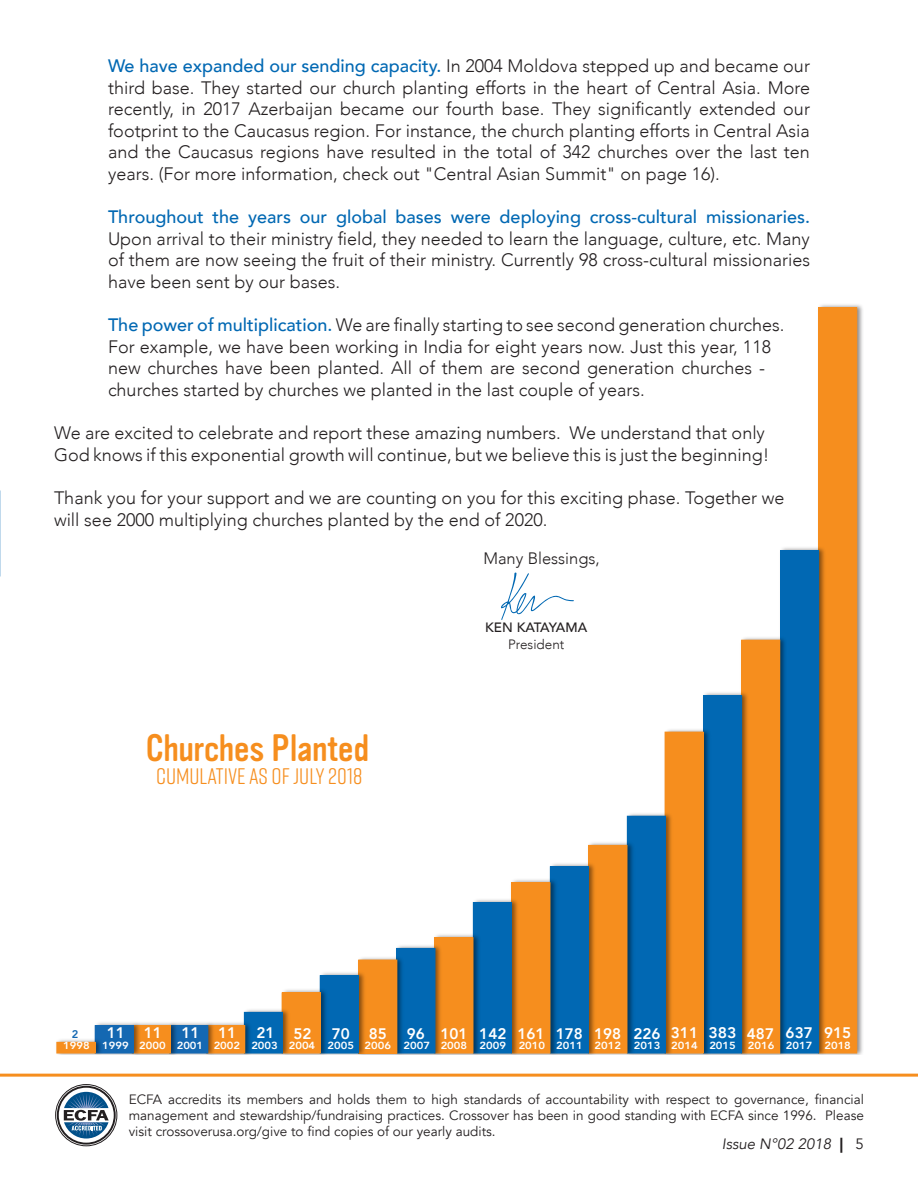
<style>
.page{position:relative;width:918px;height:1188px;background:#fff}
.page>*{position:absolute;margin:0;border:0;box-sizing:border-box;transform-origin:0 0}
.t1{font:37.5px "Vinyl OT";color:#f68e1e}
.t2{font:22.5px "Rift Soft";color:#f68e1e}
.t3{font:300 18px/21.6px "Avenir";color:#231f20}
.t4{font:500 18px "Avenir";color:#0168b3}
.t5{font:300 16.5px "Avenir";color:#231f20}
.t6{font:800 15.3px "Avenir";color:#fff}
.t7{font:italic 15px "Avenir";color:#231f20}
.t8{font:13.5px/16.2px "Avenir";color:#231f20;text-align:justify}
.t9{font:500 13.5px "Avenir";color:#231f20}
.t10{font:300 13.5px "Avenir";color:#231f20}
.t11{font:800 11.1px "Avenir";color:#1468b2}
.t12{font:800 10.35px "Avenir";color:#fff;scale:1.09 1}
.s1{font-weight:500;color:#0168b3}
.s2{font-weight:900;font-style:normal}
.s3{font-style:normal}
</style>
<div class="page">
<img style="left:818px;top:304px;width:45px;height:751px">
<div style="left:819px;top:308px;width:38px;height:745px;background:#f68e1e"></div>
<div style="left:818px;top:308px;width:39px;height:745px;border:1px solid #f68e1e"></div>
<img style="left:780px;top:545px;width:48px;height:510px">
<div style="left:781px;top:551px;width:38px;height:502px;background:#0168b3"></div>
<img style="left:741px;top:634px;width:48px;height:421px">
<div style="left:742px;top:640px;width:38px;height:413px;background:#f68e1e"></div>
<img style="left:703px;top:690px;width:48px;height:365px">
<div style="left:704px;top:696px;width:38px;height:357px;background:#0168b3"></div>
<img style="left:664px;top:726px;width:48px;height:329px">
<div style="left:665px;top:732px;width:38px;height:321px;background:#f68e1e"></div>
<img style="left:626px;top:810px;width:49px;height:245px">
<div style="left:627px;top:816px;width:38px;height:237px;background:#0168b3"></div>
<div style="left:627px;top:816px;width:39px;height:237px;border:1px solid #0168b3"></div>
<img style="left:588px;top:839px;width:48px;height:216px">
<div style="left:589px;top:845px;width:38px;height:208px;background:#f68e1e"></div>
<img style="left:549px;top:861px;width:49px;height:194px">
<div style="left:550px;top:867px;width:38px;height:186px;background:#0168b3"></div>
<div style="left:550px;top:867px;width:39px;height:186px;border:1px solid #0168b3"></div>
<img style="left:511px;top:877px;width:48px;height:178px">
<div style="left:512px;top:883px;width:38px;height:170px;background:#f68e1e"></div>
<img style="left:472px;top:897px;width:49px;height:158px">
<div style="left:473px;top:903px;width:38px;height:150px;background:#0168b3"></div>
<div style="left:473px;top:902px;width:39px;height:151px;border:1px solid #0168b3"></div>
<img style="left:434px;top:932px;width:48px;height:123px">
<div style="left:435px;top:938px;width:38px;height:115px;background:#f68e1e"></div>
<img style="left:396px;top:942px;width:48px;height:113px">
<div style="left:397px;top:948px;width:38px;height:105px;background:#0168b3"></div>
<img style="left:358px;top:954px;width:48px;height:101px">
<div style="left:359px;top:960px;width:38px;height:93px;background:#f68e1e"></div>
<img style="left:319px;top:970px;width:48px;height:85px">
<div style="left:320px;top:976px;width:38px;height:77px;background:#0168b3"></div>
<div style="left:320px;top:975px;width:39px;height:78px;border:1px solid #0168b3"></div>
<img style="left:281px;top:987px;width:48px;height:68px">
<div style="left:282px;top:993px;width:38px;height:60px;background:#f68e1e"></div>
<img style="left:243px;top:1006px;width:48px;height:49px">
<div style="left:244px;top:1012px;width:39px;height:41px;background:#0168b3"></div>
<img style="left:217px;top:1020px;width:37px;height:35px">
<div style="left:207px;top:1026px;width:38px;height:27px;background:#f68e1e"></div>
<div style="left:206px;top:1025px;width:39px;height:28px;border:1px solid #f68e1e"></div>
<img style="left:179px;top:1022px;width:38px;height:33px">
<div style="left:170px;top:1026px;width:38px;height:27px;background:#1468b2"></div>
<div style="left:170px;top:1025px;width:38px;height:28px;border:1px solid #1468b2"></div>
<img style="left:142px;top:1022px;width:37px;height:33px">
<div style="left:132px;top:1026px;width:38px;height:27px;background:#f68e1e"></div>
<div style="left:132px;top:1025px;width:39px;height:28px;border:1px solid #f68e1e"></div>
<img style="left:94px;top:1022px;width:48px;height:33px">
<div style="left:95px;top:1026px;width:38px;height:27px;background:#1468b2"></div>
<div style="left:95px;top:1025px;width:39px;height:28px;border:1px solid #1468b2"></div>
<img style="left:56px;top:1036px;width:48px;height:19px">
<div style="left:57px;top:1042px;width:38px;height:11px;background:#f68e1e"></div>
<div style="left:55px;top:1084px;width:62px;height:62px;border:1px solid #231f20;border-radius:50%"></div>
<svg style="left:57px;top:1086px;width:59px;height:59px"></svg>
<hr style="left:0;top:1074px;width:918px;height:3px;background:#f68e1e">
<svg style="left:501px;top:572px;width:73px;height:48px"></svg>
<p class="t3" style="left:108px;top:55px;width:704px;text-align:justify"><span class="s1">We have expanded our sending capacity.</span> In 2004 Moldova stepped up and became our third base. They started our church planting efforts in the heart of Central Asia. More recently, in 2017 Azerbaijan became our fourth base. They significantly extended our footprint to the Caucasus region. For instance, the church planting efforts in Central Asia and the Caucasus regions have resulted in the total of 342 churches over the last ten years. (For more information, check out "Central Asian Summit" on page 16).</p>
<p class="t4" style="left:108px;top:205px;width:704px">Throughout the years our global bases were deploying cross-cultural missionaries.</p>
<p class="t3" style="left:108px;top:228px;width:704px;text-align:justify">Upon arrival to their ministry field, they needed to learn the language, culture, etc. Many of them are now seeing the fruit of their ministry. Currently 98 cross-cultural missionaries have been sent by our bases.</p>
<p class="t3" style="left:108px;top:315px;width:678px"><span class="s1">The power of multiplication.</span> We are finally starting to see second generation churches.<br>For example, we have been working in India for eight years now. Just this year, 118 new churches have been planted. All of them are second generation churches - churches started by churches we planted in the last couple of years.</p>
<p class="t3" style="left:54px;top:423px;width:717px">We are excited to celebrate and report these amazing numbers. We understand that only<br>God knows if this exponential growth will continue, but we believe this is just the beginning!</p>
<p class="t3" style="left:54px;top:487px;width:732px">Thank you for your support and we are counting on you for this exciting phase. Together we will see 2000 multiplying churches planted by the end of 2020.</p>
<p class="t5" style="left:483px;top:548px;width:118px">Many Blessings,</p>
<h1 class="t1" style="left:146px;top:728px;width:225px">Churches Planted</h1>
<p class="t2" style="left:156px;top:761px;width:208px">CUMULATIVE AS OF JULY 2018</p>
<p class="t9" style="left:485px;top:619px;width:104px">KEN KATAYAMA</p>
<p class="t10" style="left:508px;top:635px;width:58px">President</p>
<p class="t11" style="left:72px;top:1027px;width:8px">2</p>
<p class="t12" style="left:63px;top:1039px;width:26px">1998</p>
<p class="t6" style="left:107px;top:1023px;width:20px">11</p>
<p class="t12" style="left:102px;top:1039px;width:26px">1999</p>
<p class="t6" style="left:144px;top:1023px;width:20px">11</p>
<p class="t12" style="left:139px;top:1039px;width:26px">2000</p>
<p class="t6" style="left:181px;top:1023px;width:20px">11</p>
<p class="t12" style="left:177px;top:1039px;width:26px">2001</p>
<p class="t6" style="left:218px;top:1023px;width:20px">11</p>
<p class="t6" style="left:257px;top:1023px;width:57px">21 52</p>
<p class="t6" style="left:332px;top:1023px;width:56px">70 85</p>
<p class="t6" style="left:407px;top:1023px;width:293px">96 101 142 161 178 198 226 311</p>
<p class="t6" style="left:747px;top:1023px;width:29px">487</p>
<p class="t12" style="left:214px;top:1039px;width:375px">2002 2003 2004 2005 2006 2007 2008 2009 2010 2011 2012</p>
<p class="t12" style="left:634px;top:1039px;width:130px">2013 2014 2015 2016</p>
<p class="t6" style="left:709px;top:1023px;width:29px">383</p>
<p class="t6" style="left:786px;top:1023px;width:29px">637</p>
<p class="t12" style="left:786px;top:1039px;width:26px">2017</p>
<p class="t6" style="left:824px;top:1023px;width:29px">915</p>
<p class="t12" style="left:824px;top:1039px;width:26px">2018</p>
<p class="t8" style="left:129px;top:1092px;width:737px">ECFA accredits its members and holds them to high standards of accountability with respect to governance, financial management and stewardship/fundraising practices. Crossover has been in good standing with ECFA since 1996. Please visit crossoverusa.org/give to find copies of our yearly audits.</p>
<p class="t7" style="left:722px;top:1134px;width:144px">Issue N°02 2018 <span class="s2">|</span> <span class="s3">5</span></p>
</div>
